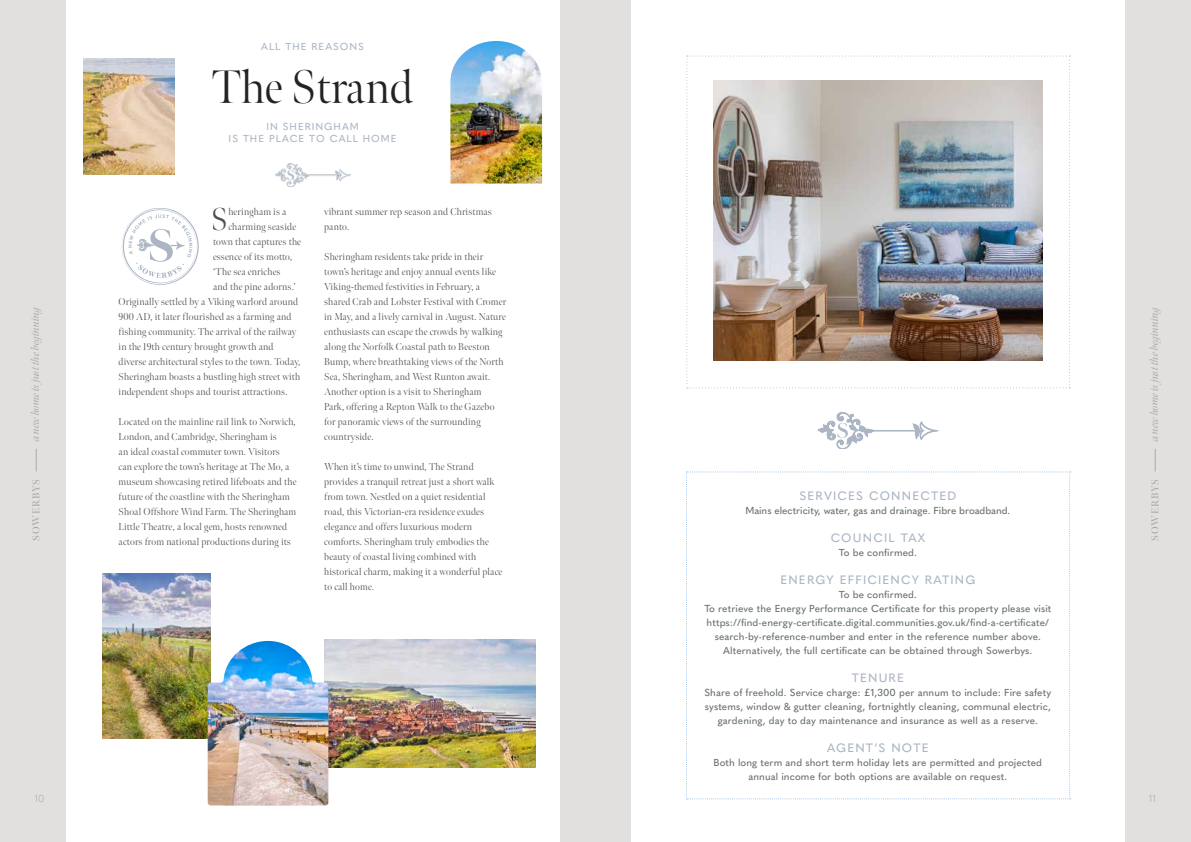
<style>
.page{position:relative;width:1191px;height:842px;background:#fff}
.page>*{position:absolute;margin:0;border:0;box-sizing:border-box;transform-origin:0 0}
.t1{font:300 47px "Meno Banner";color:#232323}
.t2{font:300 31.6px "Meno Banner";color:#4f4f4f}
.t3{font:500 12px "Quasimoda";letter-spacing:.1em;color:#abb5c4}
.t4{font:italic 11px "Meno Banner";letter-spacing:-.01em;color:#ada8a0}
.t5{font:300 10px/15px "Meno Banner";letter-spacing:.02em;color:#4f4f4f}
.t6{font:500 10px/14px "Quasimoda";letter-spacing:.01em;color:#656f6c;text-align:center}
.t7{font:500 10px/12px "Quasimoda";letter-spacing:.1em;color:#abb5c4;text-align:center}
.t8{font:600 10px "Meno Banner";letter-spacing:.08em;color:#ada8a0}
.t9{font:300 10px "Quasimoda";color:#ada8a0}
</style>
<div class="page">
<div style="left:0;top:0;width:595px;height:842px;background:#e2e0df"></div>
<div style="left:595px;top:0;width:596px;height:842px;background:#e2e0df"></div>
<svg style="left:36px;top:449px;width:1px;height:22px"></svg>
<svg style="left:1155px;top:449px;width:1px;height:22px"></svg>
<div style="left:66px;top:0;width:493px;height:842px;background:#fff"></div>
<img style="left:450px;top:41px;width:92px;height:143px">
<img style="left:84px;top:59px;width:91px;height:116px">
<img style="left:324px;top:640px;width:211px;height:127px">
<img style="left:102px;top:574px;width:108px;height:165px">
<img style="left:208px;top:641px;width:120px;height:165px">
<svg style="left:121px;top:208px;width:78px;height:77px"></svg>
<img style="left:275px;top:163px;width:75px;height:23px">
<div style="left:631px;top:0;width:493px;height:842px;background:#fff"></div>
<svg style="left:817px;top:412px;width:121px;height:37px"></svg>
<svg style="left:686px;top:56px;width:384px;height:332px"></svg>
<img style="left:714px;top:80px;width:328px;height:281px">
<svg style="left:686px;top:471px;width:384px;height:328px"></svg>
<p class="t7" style="left:261px;top:40px;width:104px">ALL THE REASONS</p>
<h1 class="t1" style="left:212px;top:59px;width:203px">The Strand</h1>
<p class="t7" style="left:229px;top:120px;width:169px">IN SHERINGHAM<br>IS THE PLACE TO CALL HOME</p>
<h2 class="t2" style="left:211px;top:201px;width:18px">S</h2>
<p class="t5" style="left:228px;top:205px;width:59px">heringham is a</p>
<p class="t5" style="left:324px;top:205px;width:169px">vibrant summer rep season and Christmas panto.</p>
<p class="t5" style="left:324px;top:250px;width:183px">Sheringham residents take pride in their town’s heritage and enjoy annual events like Viking-themed festivities in February, a shared Crab and Lobster Festival with Cromer in May, and a lively carnival in August. Nature enthusiasts can escape the crowds by walking along the Norfolk Coastal path to Beeston Bump, where breathtaking views of the North Sea, Sheringham, and West Runton await.<br>Another option is a visit to Sheringham<br>Park, offering a Repton Walk to the Gazebo for panoramic views of the surrounding countryside.</p>
<p class="t5" style="left:324px;top:460px;width:180px">When it’s time to unwind, The Strand provides a tranquil retreat just a short walk from town. Nestled on a quiet residential road, this Victorian-era residence exudes elegance and offers luxurious modern comforts. Sheringham truly embodies the beauty of coastal living combined with historical charm, making it a wonderful place to call home.</p>
<p class="t5" style="left:228px;top:220px;width:69px">charming seaside</p>
<p class="t5" style="left:213px;top:235px;width:90px">town that captures the</p>
<p class="t5" style="left:213px;top:250px;width:81px">essence of its motto,</p>
<p class="t5" style="left:213px;top:265px;width:69px">‘The sea enriches</p>
<p class="t5" style="left:213px;top:280px;width:84px">and the pine adorns.’</p>
<p class="t5" style="left:119px;top:295px;width:181px">Originally settled by a Viking warlord around</p>
<p class="t5" style="left:119px;top:310px;width:174px">900 AD, it later flourished as a farming and</p>
<p class="t5" style="left:119px;top:325px;width:179px">fishing community. The arrival of the railway</p>
<p class="t5" style="left:119px;top:340px;width:156px">in the 19th century brought growth and</p>
<p class="t5" style="left:119px;top:355px;width:183px">diverse architectural styles to the town. Today,</p>
<p class="t5" style="left:119px;top:370px;width:183px">Sheringham boasts a bustling high street with</p>
<p class="t5" style="left:119px;top:385px;width:170px">independent shops and tourist attractions.</p>
<p class="t5" style="left:119px;top:415px;width:179px">Located on the mainline rail link to Norwich, London, and Cambridge, Sheringham is<br>an ideal coastal commuter town. Visitors<br>can explore the town’s heritage at The Mo, a museum showcasing retired lifeboats and the future of the coastline with the Sheringham Shoal Offshore Wind Farm. The Sheringham Little Theatre, a local gem, hosts renowned actors from national productions during its</p>
<p class="t4" style="left:29px;top:441px;width:138px;rotate:-90deg">a new home is just the beginning</p>
<p class="t4" style="left:1147px;top:441px;width:138px;rotate:-90deg">a new home is just the beginning</p>
<p class="t8" style="left:30px;top:541px;width:63px;rotate:-90deg">SOWERBYS</p>
<p class="t8" style="left:1149px;top:541px;width:63px;rotate:-90deg">SOWERBYS</p>
<p class="t3" style="left:799px;top:486px;width:158px">SERVICES CONNECTED</p>
<p class="t6" style="left:745px;top:503px;width:266px">Mains electricity, water, gas and drainage. Fibre broadband.</p>
<p class="t3" style="left:830px;top:528px;width:96px">COUNCIL TAX</p>
<p class="t6" style="left:839px;top:545px;width:80px">To be confirmed.</p>
<p class="t3" style="left:780px;top:570px;width:196px">ENERGY EFFICIENCY RATING</p>
<p class="t6" style="left:704px;top:587px;width:348px">To be confirmed.<br>To retrieve the Energy Performance Certificate for this property please visit https://find-energy-certificate.digital.communities.gov.uk/find-a-certificate/ search-by-reference-number and enter in the reference number above.<br>Alternatively, the full certificate can be obtained through Sowerbys.</p>
<p class="t3" style="left:851px;top:668px;width:54px">TENURE</p>
<p class="t6" style="left:704px;top:685px;width:348px">Share of freehold. Service charge: £1,300 per annum to include: Fire safety systems, window &amp; gutter cleaning, fortnightly cleaning, communal electric, gardening, day to day maintenance and insurance as well as a reserve.</p>
<p class="t3" style="left:827px;top:738px;width:103px">AGENT’S NOTE</p>
<p class="t6" style="left:713px;top:755px;width:330px">Both long term and short term holiday lets are permitted and projected annual income for both options are available on request.</p>
<p class="t9" style="left:35px;top:791px;width:11px">10</p>
<p class="t9" style="left:1148px;top:791px;width:9px">11</p>
</div>
